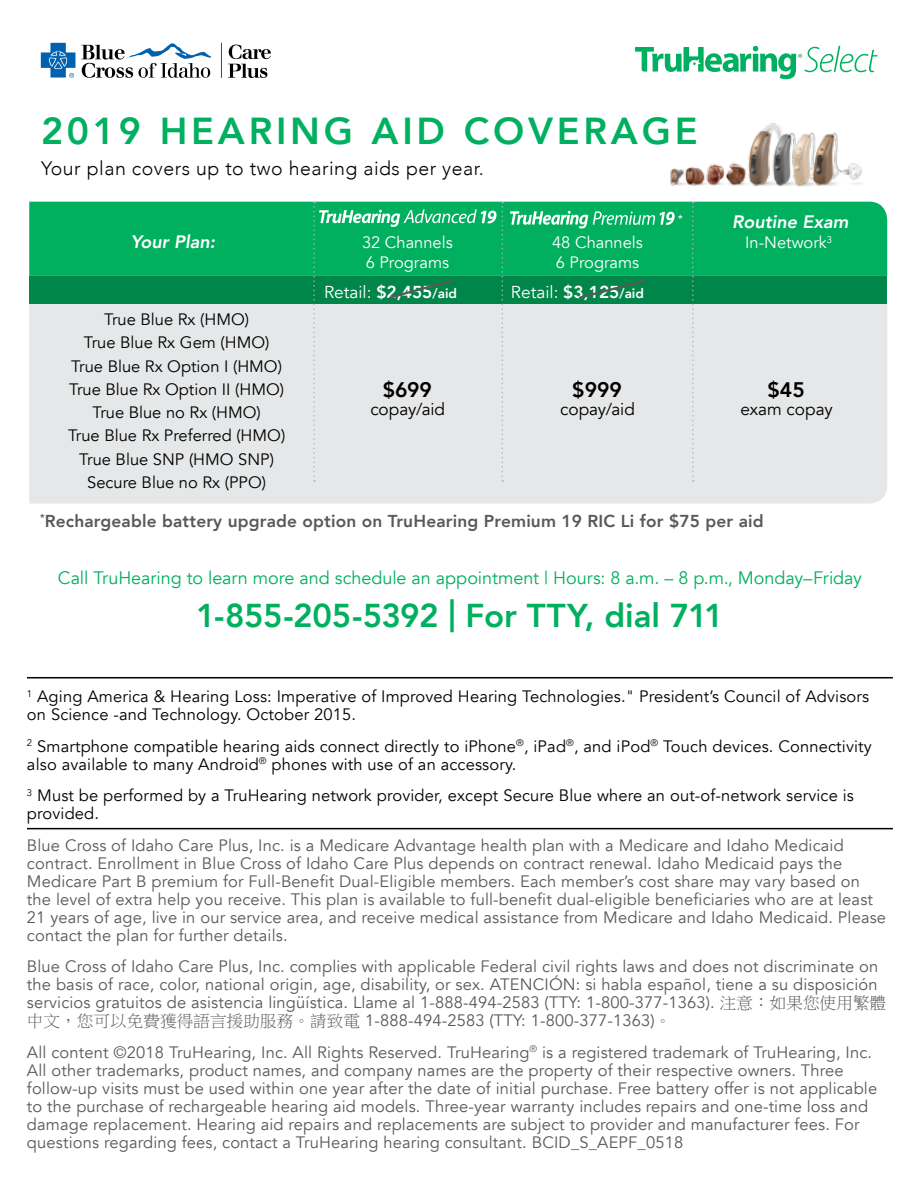
<style>
.page{position:relative;width:918px;height:1188px;background:#fff}
.page>*{position:absolute;margin:0;border:0;box-sizing:border-box;transform-origin:0 0}
.t1{font:800 37.5px "Avenir";letter-spacing:.1em;color:#00b060}
.t2{font:800 33px "Avenir";letter-spacing:-.01em;color:#01b05f}
.t3{font:800 21px "Avenir";letter-spacing:-.005em;color:#000}
.t4{font:300 19.5px "Avenir";letter-spacing:.025em;color:#000}
.t5{font:18px "Avenir";letter-spacing:-.005em;color:#01b05f}
.t6{font:italic 800 18px "Avenir";color:#fff}
.t7{font:800 17.25px "Avenir";letter-spacing:.01em;color:#58595b}
.t8{font:17.25px "Avenir";color:#fff}
.t9{font:17.25px "Avenir";color:#000}
.t10{font:16.5px/18px "Avenir";letter-spacing:.01em;color:#58595b}
.t11{font:16.5px/18px "Avenir";letter-spacing:.01em;color:#000}
.t12{font:16.5px "Avenir";color:#fff}
.t13{font:11.85px "Avenir";color:#fff}
.t14{font:9.6px "Avenir";color:#fff}
.s1{font-weight:800}
.s2{font-weight:800;font-size:13.5px}
.s3{font-family:"P Ming Li U"}
</style>
<div class="page">
<hr style="left:27px;top:677px;width:866px;height:1px;background:#000">
<hr style="left:27px;top:828px;width:866px;height:1px;background:#000">
<img style="left:664px;top:123px;width:209px;height:79px">
<svg style="left:635px;top:45px;width:243px;height:34px"></svg>
<svg style="left:41px;top:43px;width:34px;height:35px"></svg>
<svg style="left:81px;top:43px;width:130px;height:35px"></svg>
<hr style="left:221px;top:43px;width:1px;height:35px;background:#0061af">
<svg style="left:228px;top:45px;width:43px;height:33px"></svg>
<div style="left:29px;top:304px;width:858px;height:200px;background:#e6e7e8"></div>
<div style="left:29px;top:276px;width:858px;height:28px;background:#008649"></div>
<div style="left:29px;top:202px;width:858px;height:74px;background:#01b05f"></div>
<svg style="left:692px;top:202px;width:2px;height:280px"></svg>
<svg style="left:579px;top:279px;width:67px;height:20px"></svg>
<svg style="left:510px;top:211px;width:165px;height:18px"></svg>
<svg style="left:313px;top:202px;width:190px;height:280px;background:#97cfb6"></svg>
<h2 class="t1" style="left:41px;top:102px;width:658px">2019 HEARING AID COVERAGE</h2>
<p class="t4" style="left:41px;top:157px;width:444px">Your plan covers up to two hearing aids per year.</p>
<p class="t13" style="left:678px;top:212px;width:7px">*</p>
<p class="t6" style="left:732px;top:211px;width:118px">Routine Exam</p>
<p class="t6" style="left:131px;top:231px;width:86px">Your Plan:</p>
<p class="t14" style="left:827px;top:234px;width:7px">3</p>
<p class="t8" style="left:324px;top:282px;width:135px">Retail: <span class="s1">$2,455</span><span class="s2">/aid</span></p>
<p class="t12" style="left:362px;top:233px;width:92px">32 Channels</p>
<p class="t12" style="left:366px;top:252px;width:85px">6 Programs</p>
<p class="t12" style="left:552px;top:233px;width:92px">48 Channels</p>
<p class="t12" style="left:556px;top:252px;width:85px">6 Programs</p>
<p class="t12" style="left:745px;top:233px;width:83px">In-Network</p>
<p class="t8" style="left:511px;top:282px;width:135px">Retail: <span class="s1">$3,125</span><span class="s2">/aid</span></p>
<p class="t11" style="left:104px;top:311px;width:146px">True Blue Rx (HMO)</p>
<p class="t11" style="left:84px;top:334px;width:187px">True Blue Rx Gem (HMO)</p>
<p class="t11" style="left:71px;top:357px;width:212px">True Blue Rx Option I (HMO)</p>
<p class="t11" style="left:69px;top:381px;width:217px">True Blue Rx Option II (HMO)</p>
<p class="t11" style="left:92px;top:404px;width:170px">True Blue no Rx (HMO)</p>
<p class="t11" style="left:68px;top:427px;width:219px">True Blue Rx Preferred (HMO)</p>
<p class="t11" style="left:79px;top:450px;width:196px">True Blue SNP (HMO SNP)</p>
<p class="t11" style="left:87px;top:474px;width:180px">Secure Blue no Rx (PPO)</p>
<p class="t3" style="left:383px;top:374px;width:51px">$699</p>
<p class="t9" style="left:370px;top:399px;width:76px">copay/aid</p>
<p class="t3" style="left:572px;top:374px;width:51px">$999</p>
<p class="t9" style="left:560px;top:399px;width:76px">copay/aid</p>
<p class="t3" style="left:767px;top:374px;width:39px">$45</p>
<p class="t9" style="left:740px;top:399px;width:94px">exam copay</p>
<p class="t7" style="left:40px;top:508px;width:725px"><sup>*</sup>Rechargeable battery upgrade option on TruHearing Premium 19 RIC Li for $75 per aid</p>
<p class="t5" style="left:58px;top:567px;width:806px">Call TruHearing to learn more and schedule an appointment | Hours: 8 a.m. – 8 p.m., Monday–Friday</p>
<p class="t2" style="left:196px;top:590px;width:529px">1-855-205-5392 | For TTY, dial 711</p>
<p class="t11" style="left:27px;top:688px;width:844px"><sup>1</sup> Aging America &amp; Hearing Loss: Imperative of Improved Hearing Technologies." President’s Council of Advisors on Science -and Technology. October 2015.</p>
<p class="t11" style="left:27px;top:737px;width:846px"><sup>2</sup> Smartphone compatible hearing aids connect directly to iPhone<sup>®</sup>, iPad<sup>®</sup>, and iPod<sup>®</sup> Touch devices. Connectivity also available to many Android<sup>®</sup> phones with use of an accessory.</p>
<p class="t11" style="left:27px;top:787px;width:828px"><sup>3</sup> Must be performed by a TruHearing network provider, except Secure Blue where an out-of-network service is provided.</p>
<p class="t10" style="left:27px;top:836px;width:861px">Blue Cross of Idaho Care Plus, Inc. is a Medicare Advantage health plan with a Medicare and Idaho Medicaid contract. Enrollment in Blue Cross of Idaho Care Plus depends on contract renewal. Idaho Medicaid pays the Medicare Part B premium for Full-Benefit Dual-Eligible members. Each member’s cost share may vary based on the level of extra help you receive. This plan is available to full-benefit dual-eligible beneficiaries who are at least 21 years of age, live in our service area, and receive medical assistance from Medicare and Idaho Medicaid. Please contact the plan for further details.</p>
<p class="t10" style="left:27px;top:958px;width:853px">Blue Cross of Idaho Care Plus, Inc. complies with applicable Federal civil rights laws and does not discriminate on the basis of race, color, national origin, age, disability, or sex. ATENCIÓN: si habla español, tiene a su disposición</p>
<p class="t10" style="left:27px;top:994px;width:861px">servicios gratuitos de asistencia lingüística. Llame al 1-888-494-2583 (TTY: 1-800-377-1363). <span class="s3">注意：如果您使用繁體</span></p>
<p class="t10" style="left:27px;top:1012px;width:646px"><span class="s3">中文，您可以免費獲得語言援助服務。請致電</span> 1-888-494-2583 (TTY: 1-800-377-1363)<span class="s3">。</span></p>
<p class="t10" style="left:27px;top:1043px;width:852px">All content ©2018 TruHearing, Inc. All Rights Reserved. TruHearing<sup>®</sup> is a registered trademark of TruHearing, Inc.<br>All other trademarks, product names, and company names are the property of their respective owners. Three follow-up visits must be used within one year after the date of initial purchase. Free battery offer is not applicable to the purchase of rechargeable hearing aid models. Three-year warranty includes repairs and one-time loss and damage replacement. Hearing aid repairs and replacements are subject to provider and manufacturer fees. For questions regarding fees, contact a TruHearing hearing consultant. BCID_S_AEPF_0518</p>
</div>
